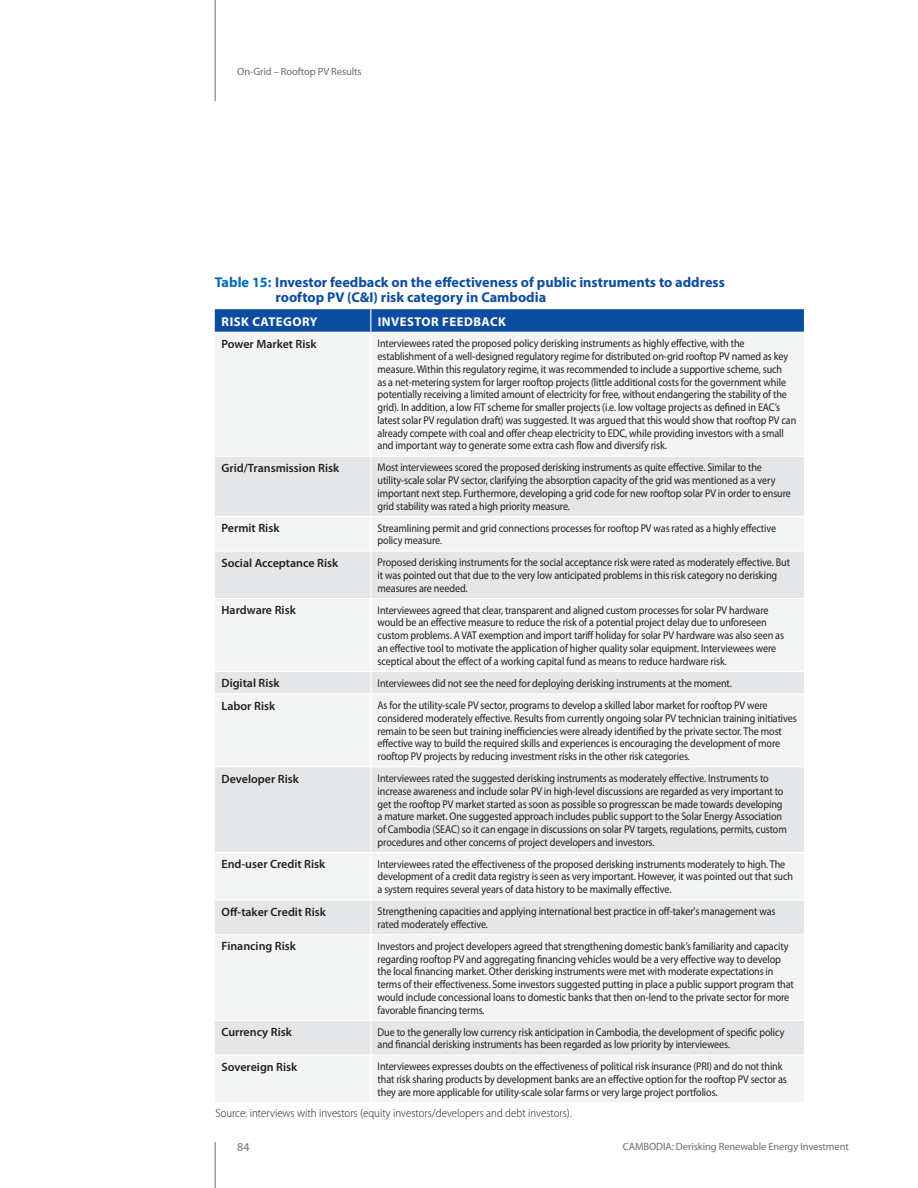
<style>
.page{position:relative;width:918px;height:1188px;background:#fff}
.page>*{position:absolute;margin:0;border:0;box-sizing:border-box;transform-origin:0 0}
.t1{font:700 14.25px/15px "Myriad Pro";color:#0d4da1}
.t2{font:700 12.75px "Myriad Pro";letter-spacing:.04em;color:#fff}
.t3{font:600 12px "Myriad Pro";color:#231f20}
.t4{font:300 semi-condensed 12px "Myriad Pro";color:#231f20}
.t5{font:12px "Myriad Pro";color:#6c6d70}
.t6{font:11.25px/12.8px "Myriad Pro";letter-spacing:-.01em;color:#231f20;scale:.9 1}
.t7{font:10.5px "Myriad Pro";letter-spacing:-.01em;color:#6c6d70}
.s1{color:#006bb6}
</style>
<div class="page">
<hr style="left:215px;top:0;width:1px;height:101px;background:#6c6d70">
<hr style="left:215px;top:1142px;width:1px;height:46px;background:#6c6d70">
<div style="left:215px;top:333px;width:589px;height:769px;background:#f3f4f4"></div>
<svg style="left:215px;top:457px;width:589px;height:597px;fill:#f3f4f4"></svg>
<svg style="left:215px;top:309px;width:589px;height:23px;background:#1251a3"></svg>
<hr style="left:370px;top:333px;width:1px;height:123px;background:#fff">
<hr style="left:370px;top:457px;width:1px;height:59px;background:#fff">
<hr style="left:370px;top:517px;width:1px;height:33px;background:#fff">
<hr style="left:370px;top:552px;width:1px;height:46px;background:#fff">
<hr style="left:370px;top:599px;width:1px;height:72px;background:#fff">
<svg style="left:370px;top:672px;width:1px;height:21px"></svg>
<hr style="left:370px;top:694px;width:1px;height:72px;background:#fff">
<hr style="left:370px;top:767px;width:1px;height:85px;background:#fff">
<hr style="left:370px;top:853px;width:1px;height:46px;background:#fff">
<hr style="left:370px;top:901px;width:1px;height:33px;background:#fff">
<hr style="left:370px;top:935px;width:1px;height:85px;background:#fff">
<hr style="left:370px;top:1021px;width:1px;height:33px;background:#fff">
<hr style="left:370px;top:1056px;width:1px;height:46px;background:#fff">
<hr style="left:215px;top:456px;width:156px;height:1px;background:#fff">
<hr style="left:215px;top:516px;width:156px;height:1px;background:#fff">
<hr style="left:215px;top:550px;width:156px;height:2px;background:#fff">
<hr style="left:215px;top:598px;width:156px;height:1px;background:#fff">
<hr style="left:215px;top:671px;width:156px;height:1px;background:#fff">
<hr style="left:215px;top:693px;width:156px;height:1px;background:#fff">
<hr style="left:215px;top:766px;width:156px;height:1px;background:#fff">
<hr style="left:215px;top:852px;width:156px;height:1px;background:#fff">
<hr style="left:215px;top:899px;width:156px;height:2px;background:#fff">
<hr style="left:215px;top:934px;width:156px;height:1px;background:#fff">
<hr style="left:215px;top:1020px;width:156px;height:1px;background:#fff">
<hr style="left:215px;top:1054px;width:156px;height:2px;background:#fff">
<hr style="left:371px;top:456px;width:433px;height:1px;background:#fff">
<hr style="left:371px;top:516px;width:433px;height:1px;background:#fff">
<hr style="left:371px;top:550px;width:433px;height:2px;background:#fff">
<hr style="left:371px;top:598px;width:433px;height:1px;background:#fff">
<hr style="left:371px;top:671px;width:433px;height:1px;background:#fff">
<hr style="left:371px;top:693px;width:433px;height:1px;background:#fff">
<hr style="left:371px;top:766px;width:433px;height:1px;background:#fff">
<hr style="left:371px;top:852px;width:433px;height:1px;background:#fff">
<hr style="left:371px;top:899px;width:433px;height:2px;background:#fff">
<hr style="left:371px;top:934px;width:433px;height:1px;background:#fff">
<hr style="left:371px;top:1020px;width:433px;height:1px;background:#fff">
<hr style="left:371px;top:1054px;width:433px;height:2px;background:#fff">
<p class="t7" style="left:237px;top:65px;width:126px">On-Grid – Rooftop PV Results</p>
<p class="t1" style="left:276px;top:275px;width:451px;text-indent:-61px"><span class="s1">Table 15:</span> Investor feedback on the effectiveness of public instruments to address rooftop PV (C&amp;I) risk category in Cambodia</p>
<p class="t2" style="left:222px;top:313px;width:98px">RISK CATEGORY</p>
<p class="t2" style="left:378px;top:313px;width:130px">INVESTOR FEEDBACK</p>
<p class="t3" style="left:222px;top:336px;width:97px">Power Market Risk</p>
<p class="t6" style="left:378px;top:337px;width:467px">Interviewees rated the proposed policy derisking instruments as highly effective, with the establishment of a well-designed regulatory regime for distributed on-grid rooftop PV named as key measure. Within this regulatory regime, it was recommended to include a supportive scheme, such<br>as a net-metering system for larger rooftop projects (little additional costs for the government while potentially receiving a limited amount of electricity for free, without endangering the stability of the grid). In addition, a low FiT scheme for smaller projects (i.e. low voltage projects as defined in EAC’s latest solar PV regulation draft) was suggested. It was argued that this would show that rooftop PV can already compete with coal and offer cheap electricity to EDC, while providing investors with a small and important way to generate some extra cash flow and diversify risk.</p>
<p class="t3" style="left:222px;top:460px;width:119px">Grid/Transmission Risk</p>
<p class="t6" style="left:378px;top:461px;width:461px">Most interviewees scored the proposed derisking instruments as quite effective. Similar to the utility-scale solar PV sector, clarifying the absorption capacity of the grid was mentioned as a very important next step. Furthermore, developing a grid code for new rooftop solar PV in order to ensure grid stability was rated a high priority measure.</p>
<p class="t3" style="left:222px;top:520px;width:59px">Permit Risk</p>
<p class="t6" style="left:378px;top:521px;width:444px">Streamlining permit and grid connections processes for rooftop PV was rated as a highly effective policy measure.</p>
<p class="t3" style="left:222px;top:555px;width:118px">Social Acceptance Risk</p>
<p class="t6" style="left:378px;top:556px;width:460px">Proposed derisking instruments for the social acceptance risk were rated as moderately effective. But it was pointed out that due to the very low anticipated problems in this risk category no derisking measures are needed.</p>
<p class="t3" style="left:222px;top:603px;width:76px">Hardware Risk</p>
<p class="t6" style="left:378px;top:603px;width:453px">Interviewees agreed that clear, transparent and aligned custom processes for solar PV hardware would be an effective measure to reduce the risk of a potential project delay due to unforeseen custom problems. A VAT exemption and import tariff holiday for solar PV hardware was also seen as an effective tool to motivate the application of higher quality solar equipment. Interviewees were sceptical about the effect of a working capital fund as means to reduce hardware risk.</p>
<p class="t3" style="left:222px;top:676px;width:60px">Digital Risk</p>
<p class="t6" style="left:378px;top:676px;width:395px">Interviewees did not see the need for deploying derisking instruments at the moment.</p>
<p class="t3" style="left:222px;top:698px;width:55px">Labor Risk</p>
<p class="t6" style="left:378px;top:699px;width:467px">As for the utility-scale PV sector, programs to develop a skilled labor market for rooftop PV were considered moderately effective. Results from currently ongoing solar PV technician training initiatives remain to be seen but training inefficiencies were already identified by the private sector. The most effective way to build the required skills and experiences is encouraging the development of more rooftop PV projects by reducing investment risks in the other risk categories.</p>
<p class="t3" style="left:222px;top:771px;width:79px">Developer Risk</p>
<p class="t6" style="left:378px;top:772px;width:456px">Interviewees rated the suggested derisking instruments as moderately effective. Instruments to increase awareness and include solar PV in high-level discussions are regarded as very important to get the rooftop PV market started as soon as possible so progresscan be made towards developing a mature market. One suggested approach includes public support to the Solar Energy Association of Cambodia (SEAC) so it can engage in discussions on solar PV targets, regulations, permits, custom procedures and other concerns of project developers and investors.</p>
<p class="t3" style="left:222px;top:857px;width:105px">End-user Credit Risk</p>
<p class="t6" style="left:378px;top:857px;width:463px">Interviewees rated the effectiveness of the proposed derisking instruments moderately to high. The development of a credit data registry is seen as very important. However, it was pointed out that such a system requires several years of data history to be maximally effective.</p>
<p class="t3" style="left:222px;top:904px;width:106px">Off-taker Credit Risk</p>
<p class="t6" style="left:378px;top:905px;width:444px">Strengthening capacities and applying international best practice in off-taker's management was rated moderately effective.</p>
<p class="t3" style="left:222px;top:939px;width:76px">Financing Risk</p>
<p class="t6" style="left:378px;top:940px;width:464px">Investors and project developers agreed that strengthening domestic bank’s familiarity and capacity regarding rooftop PV and aggregating financing vehicles would be a very effective way to develop the local financing market. Other derisking instruments were met with moderate expectations in terms of their effectiveness. Some investors suggested putting in place a public support program that would include concessional loans to domestic banks that then on-lend to the private sector for more favorable financing terms.</p>
<p class="t3" style="left:222px;top:1024px;width:72px">Currency Risk</p>
<p class="t6" style="left:378px;top:1025px;width:454px">Due to the generally low currency risk anticipation in Cambodia, the development of specific policy and financial derisking instruments has been regarded as low priority by interviewees.</p>
<p class="t3" style="left:222px;top:1059px;width:77px">Sovereign Risk</p>
<p class="t6" style="left:378px;top:1060px;width:456px">Interviewees expresses doubts on the effectiveness of political risk insurance (PRI) and do not think that risk sharing products by development banks are an effective option for the rooftop PV sector as they are more applicable for utility-scale solar farms or very large project portfolios.</p>
<p class="t4" style="left:216px;top:1105px;width:358px">Source: interviews with investors (equity investors/developers and debt investors).</p>
<p class="t5" style="left:237px;top:1140px;width:14px">84</p>
<p class="t7" style="left:623px;top:1140px;width:228px">CAMBODIA: Derisking Renewable Energy Investment</p>
</div>
